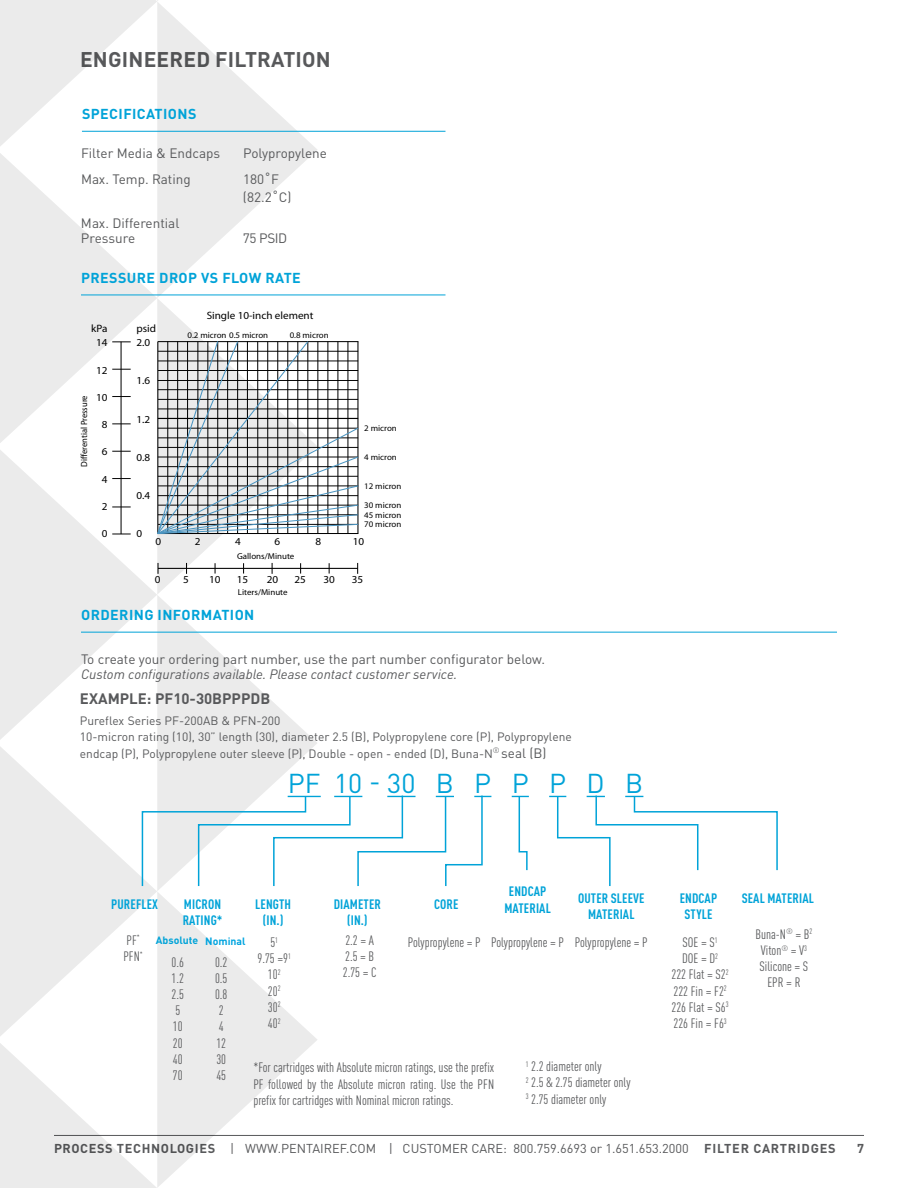
<style>
.page{position:relative;width:918px;height:1188px;background:#fff}
.page>*{position:absolute;margin:0;border:0;box-sizing:border-box;transform-origin:0 0}
.t1{font:27px "DIN Pro";color:#00a3d8}
.t2{font:700 21px "DIN Pro";letter-spacing:.01em;color:#58595b}
.t3{font:700 15px "DIN Pro";color:#58595b}
.t4{font:700 14.25px "DIN Pro";letter-spacing:.03em;color:#00a3d8}
.t5{font:condensed 13.5px/16.2px "DIN Pro";color:#58595b}
.t6{font:13.5px/18px "DIN Pro";color:#58595b}
.t7{font:700 condensed 13.5px/16.2px "DIN Pro";letter-spacing:.01em;color:#00a3d8;text-align:center}
.t8{font:italic 13.5px "DIN Pro";color:#58595b}
.t9{font:12.75px "DIN Pro";color:#58595b}
.t10{font:700 12.75px "DIN Pro";letter-spacing:.06em;color:#58595b}
.t11{font:12px/16.5px "DIN Pro";color:#58595b}
.t12{font:10.65px/14px "Myriad Pro";color:#000;text-align:center;scale:1.04 1}
.t13{font:700 10.5px "DIN Pro";color:#00a3d8}
.t14{font:8.85px "Myriad Pro";color:#000;scale:.96 1}
.t15{font:8.55px/9.6px "Myriad Pro";color:#000;text-align:justify;scale:1.04 1}
.s1{font-size:14.25px}
.s2{font-size:13.5px}
.s3{color:#00a4df}
.s4{font-weight:700}
</style>
<div class="page">
<hr style="left:54px;top:1135px;width:810px;height:1px;background:#58595b">
<svg style="left:0;top:153px;width:157px;height:293px"></svg>
<svg style="left:0;top:446px;width:157px;height:294px;fill:#f1f1f1"></svg>
<svg style="left:0;top:747px;width:157px;height:289px;fill:#ebebeb"></svg>
<svg style="left:0;top:1043px;width:157px;height:145px"></svg>
<svg style="left:0;top:0;width:158px;height:146px"></svg>
<svg style="left:157px;top:1px;width:161px;height:297px;fill:#f0f0f0"></svg>
<svg style="left:157px;top:299px;width:161px;height:295px"></svg>
<svg style="left:157px;top:595px;width:161px;height:296px;fill:#ebebeb"></svg>
<svg style="left:157px;top:892px;width:160px;height:295px;fill:#f0f0f0"></svg>
<hr style="left:82px;top:131px;width:364px;height:1px;background:#00a3d8">
<hr style="left:81px;top:632px;width:756px;height:1px;background:#00a3d8">
<hr style="left:81px;top:295px;width:365px;height:1px;background:#00a3d8">
<svg style="left:112px;top:342px;width:19px;height:1px"></svg>
<svg style="left:112px;top:369px;width:19px;height:1px"></svg>
<svg style="left:112px;top:534px;width:19px;height:1px"></svg>
<svg style="left:112px;top:507px;width:19px;height:1px"></svg>
<svg style="left:112px;top:478px;width:19px;height:1px"></svg>
<svg style="left:112px;top:451px;width:19px;height:1px"></svg>
<svg style="left:112px;top:424px;width:19px;height:1px"></svg>
<svg style="left:112px;top:396px;width:19px;height:1px"></svg>
<hr style="left:121px;top:342px;width:1px;height:192px;background:#000">
<hr style="left:158px;top:568px;width:200px;height:1px;background:#000">
<svg style="left:156px;top:340px;width:203px;height:195px"></svg>
<svg style="left:141px;top:794px;width:350px;height:94px"></svg>
<svg style="left:512px;top:795px;width:17px;height:76px"></svg>
<svg style="left:549px;top:795px;width:229px;height:91px"></svg>
<h2 class="t2" style="left:80px;top:42px;width:252px">ENGINEERED FILTRATION</h2>
<p class="t4" style="left:82px;top:102px;width:116px">SPECIFICATIONS</p>
<p class="t6" style="left:81px;top:143px;width:141px">Filter Media &amp; Endcaps</p>
<p class="t6" style="left:243px;top:143px;width:86px">Polypropylene</p>
<p class="t6" style="left:81px;top:169px;width:111px">Max. Temp. Rating</p>
<p class="t6" style="left:243px;top:169px;width:50px">180<span class="s1">˚</span>F (82.2<span class="s1">˚</span>C)</p>
<p class="t6" style="left:81px;top:215px;width:100px;line-height:14.9px">Max. Differential<br>Pressure</p>
<p class="t6" style="left:243px;top:228px;width:46px">75 PSID</p>
<p class="t4" style="left:81px;top:266px;width:221px">PRESSURE DROP VS FLOW RATE</p>
<p class="t12" style="left:91px;top:322px;width:17px">kPa<br>14</p>
<p class="t12" style="left:96px;top:363px;width:12px">12</p>
<p class="t12" style="left:96px;top:391px;width:12px">10</p>
<p class="t12" style="left:102px;top:418px;width:7px">8</p>
<p class="t12" style="left:102px;top:445px;width:7px">6</p>
<p class="t12" style="left:102px;top:472px;width:7px">4</p>
<p class="t12" style="left:102px;top:500px;width:7px">2</p>
<p class="t12" style="left:102px;top:527px;width:7px">0</p>
<p class="t14" style="left:79px;top:467px;width:76px;rotate:-90deg">Differential Pressure</p>
<p class="t12" style="left:207px;top:309px;width:104px">Single 10-inch element</p>
<p class="t12" style="left:136px;top:322px;width:20px;text-align:left">psid<br>2.0</p>
<p class="t12" style="left:136px;top:374px;width:15px">1.6</p>
<p class="t12" style="left:136px;top:412px;width:15px">1.2</p>
<p class="t12" style="left:136px;top:450px;width:15px">0.8</p>
<p class="t12" style="left:136px;top:489px;width:15px">0.4</p>
<p class="t12" style="left:136px;top:527px;width:7px">0</p>
<p class="t15" style="left:188px;top:330px;width:79px">0.2 micron 0.5 micron</p>
<p class="t15" style="left:290px;top:330px;width:39px">0.8 micron</p>
<p class="t15" style="left:364px;top:423px;width:33px">2 micron</p>
<p class="t15" style="left:364px;top:452px;width:33px">4 micron</p>
<p class="t15" style="left:364px;top:481px;width:37px">12 micron</p>
<p class="t15" style="left:364px;top:500px;width:37px">30 micron 45 micron 70 micron</p>
<p class="t12" style="left:155px;top:535px;width:7px">0</p>
<p class="t12" style="left:195px;top:535px;width:7px">2</p>
<p class="t12" style="left:235px;top:535px;width:7px">4</p>
<p class="t12" style="left:275px;top:535px;width:7px">6</p>
<p class="t12" style="left:315px;top:535px;width:7px">8</p>
<p class="t12" style="left:353px;top:535px;width:12px">10</p>
<p class="t12" style="left:155px;top:573px;width:7px">0</p>
<p class="t12" style="left:183px;top:573px;width:7px">5</p>
<p class="t12" style="left:209px;top:573px;width:12px">10</p>
<p class="t12" style="left:237px;top:573px;width:12px">15</p>
<p class="t12" style="left:267px;top:573px;width:12px">20</p>
<p class="t12" style="left:295px;top:573px;width:12px">25</p>
<p class="t12" style="left:323px;top:573px;width:12px">30</p>
<p class="t12" style="left:352px;top:573px;width:12px">35</p>
<p class="t15" style="left:237px;top:551px;width:57px">Gallons/Minute</p>
<p class="t15" style="left:238px;top:587px;width:49px">Liters/Minute</p>
<p class="t4" style="left:81px;top:603px;width:175px">ORDERING INFORMATION</p>
<p class="t6" style="left:81px;top:649px;width:466px">To create your ordering part number, use the part number configurator below.</p>
<p class="t8" style="left:81px;top:664px;width:378px">Custom configurations available. Please contact customer service.</p>
<p class="t3" style="left:80px;top:686px;width:192px">EXAMPLE: PF10-30BPPPDB</p>
<p class="t11" style="left:80px;top:711px;width:493px">Pureflex Series PF-200AB &amp; PFN-200<br>10-micron rating (10), 30” length (30), diameter 2.5 (B), Polypropylene core (P), Polypropylene endcap (P), Polypropylene outer sleeve (P), Double - open - ended (D), Buna-N<sup>®</sup> <span class="s2">seal (B)</span></p>
<h1 class="t1" style="left:288px;top:762px;width:357px">PF 10 - 30 B P P P D B</h1>
<p class="t7" style="left:111px;top:895px;width:48px">PUREFLEX</p>
<p class="t7" style="left:183px;top:895px;width:41px;text-align:left">MICRON<br>RATING*</p>
<p class="t7" style="left:255px;top:895px;width:37px">LENGTH (IN.)</p>
<p class="t7" style="left:334px;top:895px;width:49px">DIAMETER (IN.)</p>
<p class="t7" style="left:434px;top:895px;width:26px">CORE</p>
<p class="t7" style="left:504px;top:882px;width:48px">ENDCAP<br>MATERIAL</p>
<p class="t7" style="left:578px;top:889px;width:68px">OUTER SLEEVE<br>MATERIAL</p>
<p class="t7" style="left:680px;top:889px;width:39px">ENDCAP<br>STYLE</p>
<p class="t7" style="left:742px;top:889px;width:74px">SEAL MATERIAL</p>
<p class="t5" style="left:123px;top:931px;width:21px">PF<sup>*<br></sup>PFN<sup>*</sup></p>
<p class="t13" style="left:156px;top:932px;width:91px">Absolute <span class="s3">Nominal</span></p>
<p class="t5" style="left:172px;top:953px;width:14px">0.6<br>1.2<br>2.5<br>5<br>10<br>20<br>40<br>70</p>
<p class="t5" style="left:215px;top:953px;width:14px">0.2<br>0.5<br>0.8<br>2<br>4<br>12<br>30<br>45</p>
<p class="t5" style="left:258px;top:933px;width:35px;text-align:center">5<sup>1<br></sup>9.75 =9<sup>1<br></sup>10<sup>2<br></sup>20<sup>2<br></sup>30<sup>2<br></sup>40<sup>2</sup></p>
<p class="t5" style="left:343px;top:931px;width:35px">2.2 = A<br>2.5 = B<br>2.75 = C</p>
<p class="t5" style="left:408px;top:933px;width:242px">Polypropylene = P Polypropylene = P Polypropylene = P</p>
<p class="t5" style="left:672px;top:933px;width:59px;text-align:center">SOE = S<sup>1<br></sup>DOE = D<sup>2<br></sup>222 Flat = S2<sup>2<br></sup>222 Fin = F2<sup>2<br></sup>226 Flat = S6<sup>3<br></sup>226 Fin = F6<sup>3</sup></p>
<p class="t5" style="left:755px;top:925px;width:58px;text-align:center">Buna-N<sup>®</sup> = B<sup>2<br></sup>Viton<sup>®</sup> = V<sup>3<br></sup>Silicone = S<br>EPR = R</p>
<p class="t5" style="left:253px;top:1059px;width:242px;text-align:justify">*For cartridges with Absolute micron ratings, use the prefix PF followed by the Absolute micron rating. Use the PFN prefix for cartridges with Nominal micron ratings.</p>
<p class="t5" style="left:526px;top:1057px;width:106px"><sup>1</sup> 2.2 diameter only<br><sup>2</sup> 2.5 &amp; 2.75 diameter only<br><sup>3</sup> 2.75 diameter only</p>
<p class="t9" style="left:54px;top:1138px;width:636px"><span class="s4">PROCESS TECHNOLOGIES</span> | WWW.PENTAIREF.COM | CUSTOMER CARE: 800.759.6693 or 1.651.653.2000</p>
<p class="t10" style="left:704px;top:1138px;width:133px">FILTER CARTRIDGES</p>
<p class="t10" style="left:857px;top:1138px;width:8px">7</p>
</div>
